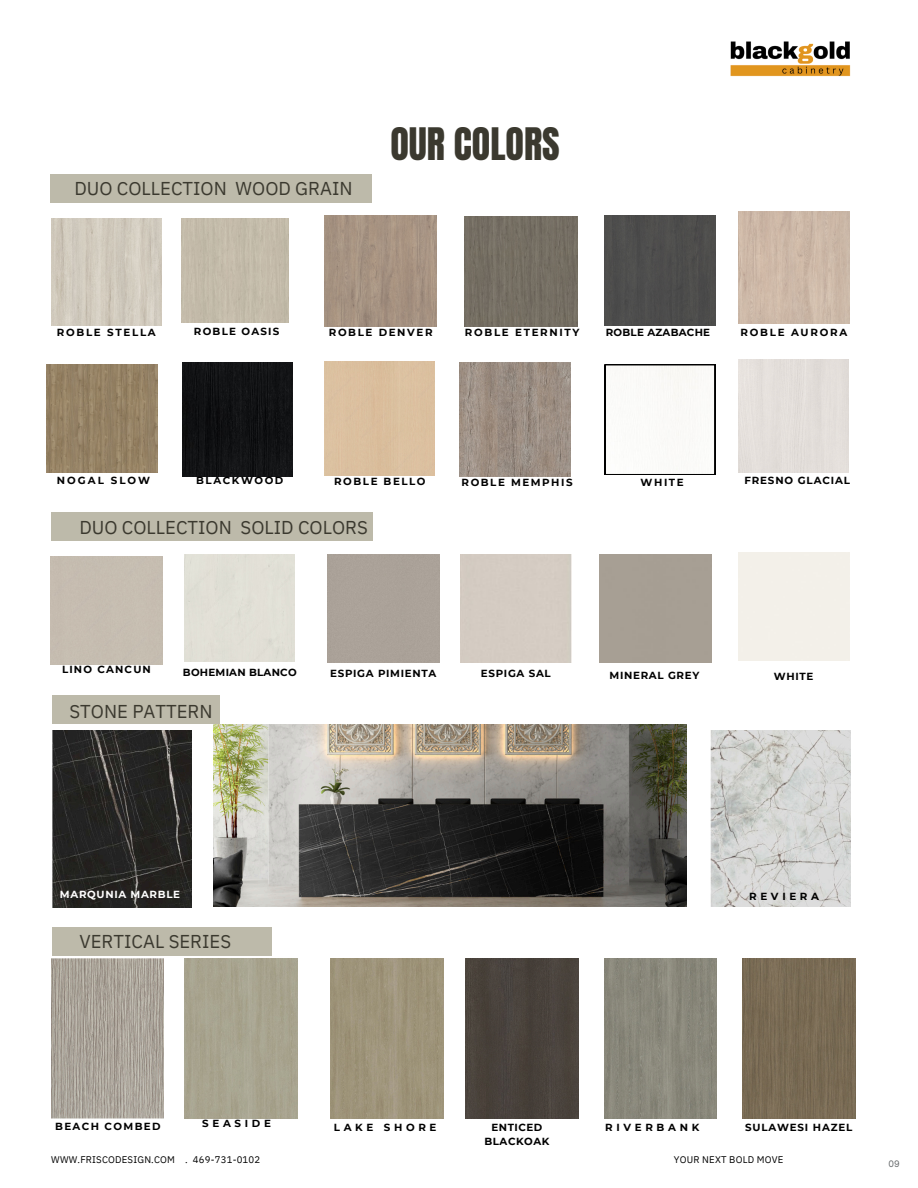
<style>
.page{position:relative;width:918px;height:1188px;background:#fff}
.page>*{position:absolute;margin:0;border:0;box-sizing:border-box;transform-origin:0 0}
.t1{font:38.1px "Anton";color:#3b392f}
.t2{font:18.6px "IBM Plex Sans";color:#3b392f}
.t3{font:700 10.2px "Montserrat";letter-spacing:.13em;color:#000}
.t4{font:700 10.2px "Montserrat";letter-spacing:.065em;color:#000}
.t5{font:700 10.2px "Montserrat";letter-spacing:.36em;color:#000}
.t6{font:700 10.2px "Montserrat";letter-spacing:.15em;color:#000}
.t7{font:700 10.2px "Montserrat";letter-spacing:.025em;color:#000}
.t8{font:700 10.2px "Montserrat";letter-spacing:.165em;color:#000}
.t9{font:700 10.2px/13.6px "Montserrat";letter-spacing:.05em;color:#000;text-align:center}
.t10{font:700 10.2px "Montserrat";letter-spacing:.065em;color:#fff}
.t11{font:700 10.2px "Montserrat";letter-spacing:.08em;color:#000}
.t12{font:700 10.2px "Montserrat";letter-spacing:.085em;color:#000}
.t13{font:700 10.2px "Montserrat";letter-spacing:.16em;color:#000}
.t14{font:700 10.2px "Montserrat";letter-spacing:.17em;color:#000}
.t15{font:700 10.2px "Montserrat";letter-spacing:.195em;color:#000}
.t16{font:9.6px "IBM Plex Sans";letter-spacing:.02em;color:#000}
.t17{font:9px "Inter";color:#616567}
</style>
<div class="page">
<div style="left:51px;top:175px;width:321px;height:28px;background:#bdbaaa"></div>
<img style="left:51px;top:959px;width:113px;height:160px">
<div style="left:185px;top:958px;width:112px;height:160px;background:#a8a48f"></div>
<img style="left:331px;top:959px;width:112px;height:160px">
<div style="left:466px;top:959px;width:112px;height:160px;background:#49423c"></div>
<img style="left:604px;top:958px;width:113px;height:160px">
<img style="left:743px;top:959px;width:112px;height:160px">
<img style="left:325px;top:215px;width:111px;height:112px">
<div style="left:183px;top:363px;width:110px;height:113px;background:#111214"></div>
<img style="left:47px;top:364px;width:111px;height:108px">
<div style="left:605px;top:215px;width:110px;height:110px;background:#4d4d4c"></div>
<img style="left:738px;top:212px;width:112px;height:111px">
<div style="left:464px;top:216px;width:114px;height:111px;background:#756e63"></div>
<img style="left:51px;top:218px;width:110px;height:107px">
<div style="left:182px;top:218px;width:107px;height:105px;background:#c3bbaa"></div>
<img style="left:460px;top:363px;width:110px;height:113px">
<svg style="left:715px;top:364px;width:1px;height:111px"></svg>
<svg style="left:605px;top:364px;width:110px;height:111px"></svg>
<div style="left:738px;top:359px;width:111px;height:114px;background:#e3dfdb"></div>
<div style="left:52px;top:927px;width:220px;height:29px;background:#bdbaaa"></div>
<div style="left:51px;top:512px;width:322px;height:29px;background:#bdbaaa"></div>
<div style="left:460px;top:554px;width:112px;height:108px;background:#d4cbc2"></div>
<img style="left:52px;top:731px;width:140px;height:177px">
<img style="left:711px;top:730px;width:139px;height:177px">
<img style="left:214px;top:724px;width:472px;height:183px">
<div style="left:52px;top:696px;width:168px;height:28px;background:#bdbaaa"></div>
<img style="left:730px;top:41px;width:121px;height:36px">
<h2 class="t2" style="left:74px;top:176px;width:280px">DUO COLLECTION WOOD GRAIN</h2>
<h3 class="t1" style="left:390px;top:117px;width:171px">OUR COLORS</h3>
<h3 class="t3" style="left:194px;top:325px;width:87px">ROBLE OASIS</h3>
<p class="t8" style="left:57px;top:326px;width:100px">ROBLE STELLA</p>
<p class="t13" style="left:329px;top:326px;width:105px">ROBLE DENVER</p>
<p class="t8" style="left:465px;top:326px;width:116px">ROBLE ETERNITY</p>
<p class="t7" style="left:606px;top:326px;width:106px">ROBLE AZABACHE</p>
<p class="t14" style="left:741px;top:326px;width:108px">ROBLE AURORA</p>
<h3 class="t15" style="left:57px;top:474px;width:95px">NOGAL SLOW</h3>
<h3 class="t6" style="left:334px;top:476px;width:93px">ROBLE BELLO</h3>
<h3 class="t6" style="left:462px;top:476px;width:113px">ROBLE MEMPHIS</h3>
<h2 class="t3" style="left:641px;top:476px;width:45px">WHITE</h2>
<p class="t12" style="left:744px;top:474px;width:107px">FRESNO GLACIAL</p>
<h3 class="t2" style="left:79px;top:515px;width:290px">DUO COLLECTION SOLID COLORS</h3>
<h3 class="t6" style="left:196px;top:474px;width:89px">BLACKWOOD</h3>
<p class="t3" style="left:62px;top:664px;width:90px">LINO CANCUN</p>
<h3 class="t7" style="left:183px;top:666px;width:115px">BOHEMIAN BLANCO</h3>
<h3 class="t2" style="left:69px;top:699px;width:145px">STONE PATTERN</h3>
<h2 class="t4" style="left:330px;top:668px;width:108px">ESPIGA PIMIENTA</h2>
<p class="t4" style="left:481px;top:668px;width:71px">ESPIGA SAL</p>
<p class="t4" style="left:610px;top:669px;width:91px">MINERAL GREY</p>
<h3 class="t3" style="left:774px;top:670px;width:41px">WHITE</h3>
<h3 class="t10" style="left:60px;top:888px;width:122px">MARQUNIA MARBLE</h3>
<p class="t5" style="left:749px;top:890px;width:71px">REVIERA</p>
<h3 class="t2" style="left:80px;top:929px;width:153px">VERTICAL SERIES</h3>
<h3 class="t3" style="left:55px;top:1120px;width:107px">BEACH COMBED</h3>
<h3 class="t5" style="left:202px;top:1117px;width:70px">SEASIDE</h3>
<h3 class="t5" style="left:334px;top:1121px;width:104px">LAKE SHORE</h3>
<p class="t9" style="left:485px;top:1121px;width:66px">ENTICED<br>BLACKOAK</p>
<p class="t5" style="left:605px;top:1121px;width:96px">RIVERBANK</p>
<h3 class="t11" style="left:745px;top:1121px;width:109px">SULAWESI HAZEL</h3>
<h3 class="t16" style="left:51px;top:1153px;width:211px">WWW.FRISCODESIGN.COM . 469-731-0102</h3>
<h3 class="t16" style="left:674px;top:1153px;width:111px">YOUR NEXT BOLD MOVE</h3>
<p class="t17" style="left:888px;top:1158px;width:13px">09</p>
</div>
